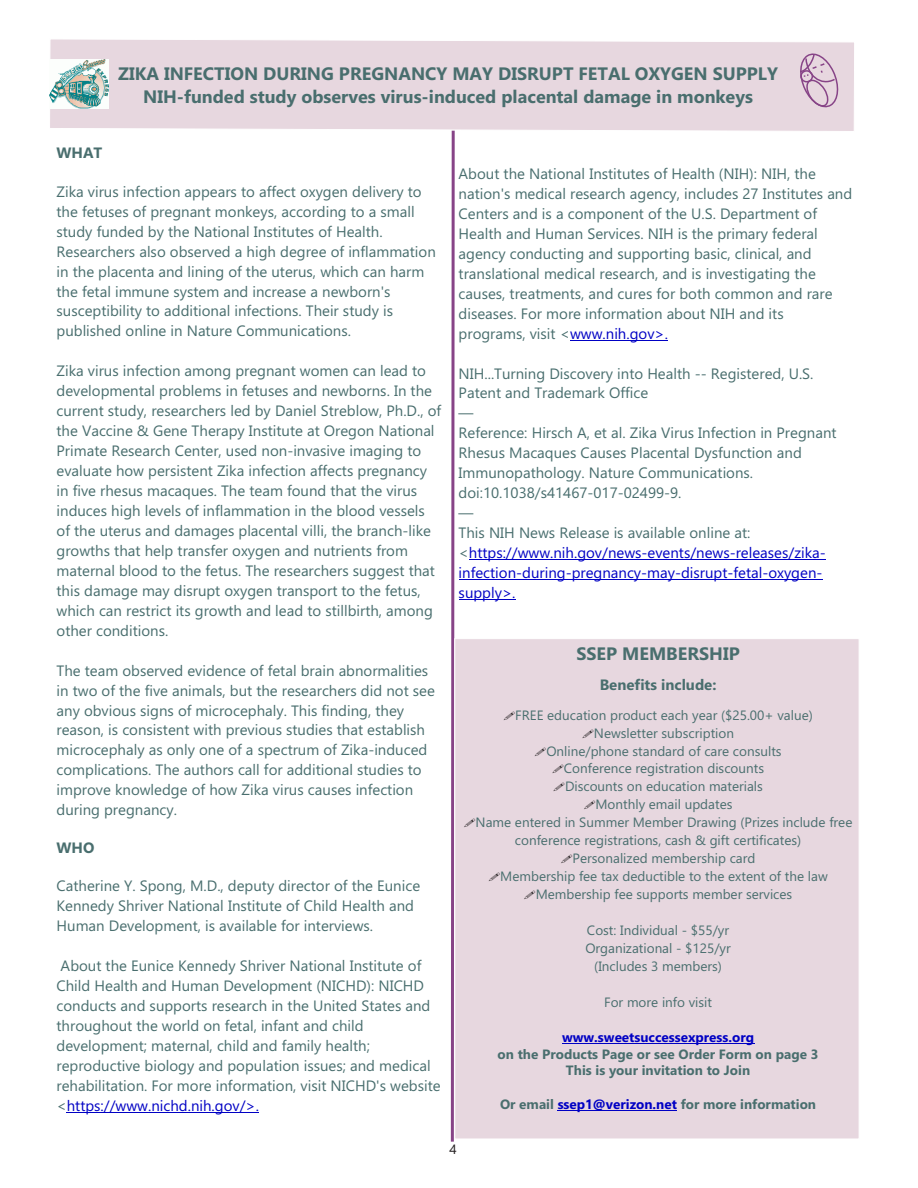
<style>
.page{position:relative;width:918px;height:1188px;background:#fff}
.page>*{position:absolute;margin:0;border:0;box-sizing:border-box;transform-origin:0 0}
.t1{font:700 18px/22.5px "Ebrima";color:#496e6e;text-align:center}
.t2{font:15px/20px "Ebrima";color:#496e6e}
.t3{font:700 15px "Ebrima";color:#496e6e}
.t4{font:13.5px/18px "Ebrima";color:#496e6e;text-align:center}
.t5{font:700 13.5px/16.8px "Ebrima";color:#496e6e;text-align:center}
.t6{font:700 13.5px "Ebrima";color:#0000c4}
.t7{font:13.5px "Ebrima";color:#231f20}
.s1{color:#0000c4}
</style>
<div class="page">
<svg style="left:450px;top:132px;width:5px;height:1010px"></svg>
<hr style="left:67px;top:1112px;width:192px;height:1px;background:#0000c4">
<hr style="left:570px;top:340px;width:98px;height:1px;background:#0000c4">
<hr style="left:469px;top:559px;width:357px;height:1px;background:#0000c4">
<hr style="left:459px;top:579px;width:363px;height:1px;background:#0000c4">
<hr style="left:459px;top:599px;width:57px;height:1px;background:#0000c4">
<div style="left:455px;top:638px;width:404px;height:501px;background:#e7d7df;border:1px solid #fff"></div>
<hr style="left:562px;top:1043px;width:192px;height:1px;background:#0000c4">
<hr style="left:558px;top:1110px;width:119px;height:1px;background:#0000c4">
<div style="left:49px;top:39px;width:805px;height:93px;background:#e7d7df"></div>
<img style="left:50px;top:59px;width:59px;height:49px">
<svg style="left:797px;top:51px;width:45px;height:61px;background:#d7bfd0"></svg>
<p class="t1" style="left:118px;top:65px;width:661px">ZIKA INFECTION DURING PREGNANCY MAY DISRUPT FETAL OXYGEN SUPPLY<br>NIH-funded study observes virus-induced placental damage in monkeys</p>
<p class="t3" style="left:57px;top:147px;width:47px">WHAT</p>
<p class="t2" style="left:57px;top:183px;width:381px">Zika virus infection appears to affect oxygen delivery to the fetuses of pregnant monkeys, according to a small study funded by the National Institutes of Health.<br>Researchers also observed a high degree of inflammation in the placenta and lining of the uterus, which can harm the fetal immune system and increase a newborn's susceptibility to additional infections. Their study is published online in Nature Communications.</p>
<p class="t2" style="left:57px;top:362px;width:386px">Zika virus infection among pregnant women can lead to developmental problems in fetuses and newborns. In the current study, researchers led by Daniel Streblow, Ph.D., of the Vaccine &amp; Gene Therapy Institute at Oregon National Primate Research Center, used non-invasive imaging to evaluate how persistent Zika infection affects pregnancy in five rhesus macaques. The team found that the virus induces high levels of inflammation in the blood vessels of the uterus and damages placental villi, the branch-like growths that help transfer oxygen and nutrients from maternal blood to the fetus. The researchers suggest that this damage may disrupt oxygen transport to the fetus, which can restrict its growth and lead to stillbirth, among other conditions.</p>
<p class="t2" style="left:57px;top:662px;width:380px">The team observed evidence of fetal brain abnormalities in two of the five animals, but the researchers did not see any obvious signs of microcephaly. This finding, they reason, is consistent with previous studies that establish microcephaly as only one of a spectrum of Zika-induced complications. The authors call for additional studies to improve knowledge of how Zika virus causes infection during pregnancy.</p>
<p class="t3" style="left:57px;top:842px;width:39px">WHO</p>
<p class="t2" style="left:57px;top:877px;width:365px">Catherine Y. Spong, M.D., deputy director of the Eunice<br>Kennedy Shriver National Institute of Child Health and<br>Human Development, is available for interviews.</p>
<p class="t2" style="left:57px;top:957px;width:386px">About the Eunice Kennedy Shriver National Institute of Child Health and Human Development (NICHD): NICHD conducts and supports research in the United States and throughout the world on fetal, infant and child development; maternal, child and family health; reproductive biology and population issues; and medical rehabilitation. For more information, visit NICHD's website &lt;<span class="s1">https://www.nichd.nih.gov/&gt;.</span></p>
<p class="t2" style="left:459px;top:165px;width:395px">About the National Institutes of Health (NIH): NIH, the nation's medical research agency, includes 27 Institutes and Centers and is a component of the U.S. Department of Health and Human Services. NIH is the primary federal agency conducting and supporting basic, clinical, and translational medical research, and is investigating the causes, treatments, and cures for both common and rare diseases. For more information about NIH and its programs, visit &lt;<span class="s1">www.nih.gov&gt;.</span></p>
<p class="t2" style="left:459px;top:365px;width:379px">NIH...Turning Discovery into Health -- Registered, U.S.<br>Patent and Trademark Office<br>—<br>Reference: Hirsch A, et al. Zika Virus Infection in Pregnant Rhesus Macaques Causes Placental Dysfunction and Immunopathology. Nature Communications. doi:10.1038/s41467-017-02499-9.<br>—<br>This NIH News Release is available online at: &lt;<span class="s1">https://www.nih.gov/news-events/news-releases/zika&shy;infection-during-pregnancy-may-disrupt-fetal-oxygen&shy;supply&gt;.</span></p>
<p class="t1" style="left:576px;top:644px;width:165px">SSEP MEMBERSHIP</p>
<p class="t3" style="left:600px;top:679px;width:118px">Benefits include:</p>
<p class="t4" style="left:515px;top:707px;width:299px">FREE education product each year ($25.00+ value)</p>
<p class="t4" style="left:594px;top:725px;width:142px">Newsletter subscription</p>
<p class="t4" style="left:546px;top:743px;width:237px">Online/phone standard of care consults</p>
<p class="t4" style="left:564px;top:761px;width:202px">Conference registration discounts</p>
<p class="t4" style="left:565px;top:779px;width:199px">Discounts on education materials</p>
<p class="t4" style="left:596px;top:797px;width:138px">Monthly email updates</p>
<p class="t4" style="left:476px;top:815px;width:378px">Name entered in Summer Member Drawing (Prizes include free</p>
<p class="t4" style="left:515px;top:833px;width:288px">conference registrations, cash &amp; gift certificates)</p>
<p class="t4" style="left:573px;top:851px;width:184px">Personalized membership card</p>
<p class="t4" style="left:500px;top:869px;width:329px">Membership fee tax deductible to the extent of the law</p>
<p class="t4" style="left:536px;top:887px;width:258px">Membership fee supports member services</p>
<p class="t4" style="left:585px;top:923px;width:147px">Cost: Individual - $55/yr<br>Organizational - $125/yr (Includes 3 members)</p>
<p class="t4" style="left:604px;top:994px;width:109px">For more info visit</p>
<p class="t6" style="left:562px;top:1032px;width:194px">www.sweetsuccessexpress.org</p>
<p class="t5" style="left:498px;top:1047px;width:322px">on the Products Page or see Order Form on page 3<br>This is your invitation to Join</p>
<p class="t5" style="left:500px;top:1097px;width:318px">Or email <span class="s1">ssep1@verizon.net</span> for more information</p>
<p class="t7" style="left:450px;top:1144px;width:9px">4</p>
</div>
